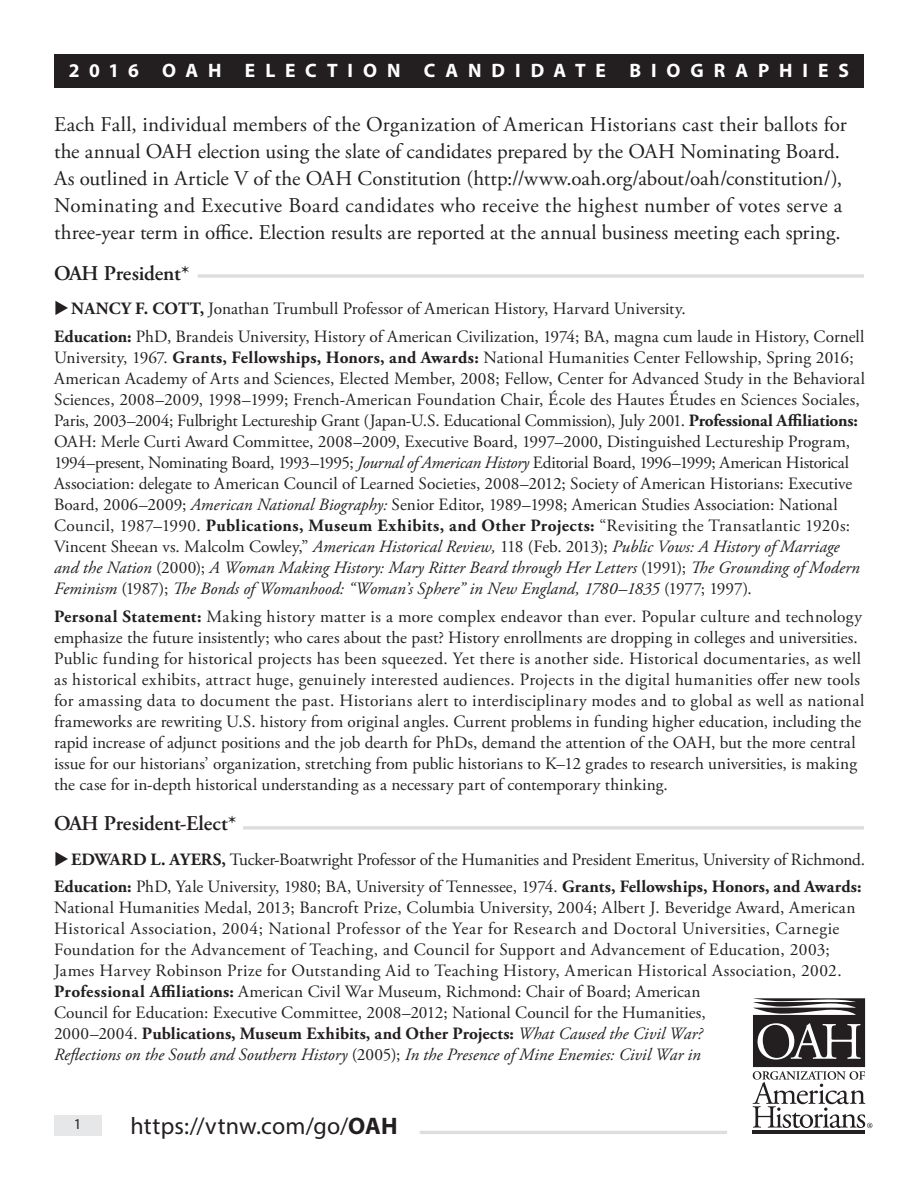
<style>
.page{position:relative;width:918px;height:1188px;background:#fff}
.page>*{position:absolute;margin:0;border:0;box-sizing:border-box;transform-origin:0 0}
.t1{font:24px "Myriad Pro";letter-spacing:.01em;color:#231f20}
.TEXT_BODY{font:21px/27px "Adobe Garamond Pro";letter-spacing:.005em;color:#231f20}
.SUB_HEAD{font:600 21px "Adobe Garamond Pro";letter-spacing:-.01em;color:#231f20}
.t2{font:700 19.5px "Myriad Pro";letter-spacing:.51em;color:#fff}
.TEXT_BODY-2{font:17.25px/21px "Adobe Garamond Pro";letter-spacing:.01em;color:#231f20}
.TEXT_BODY_more_sp{font:17.25px "Adobe Garamond Pro";letter-spacing:-.005em;color:#231f20}
.FOOTER_URL{font:15px "Myriad Pro";color:#231f20}
.s1{font-weight:700}
.s2{font-style:italic}
</style>
<div class="page">
<svg style="left:753px;top:998px;width:119px;height:130px"></svg>
<hr style="left:753px;top:1131px;width:112px;height:3px;background:#231f20">
<div style="left:54px;top:1115px;width:47px;height:21px;background:#e6e7e9"></div>
<hr style="left:420px;top:1131px;width:307px;height:3px;background:#dcdddf">
<div style="left:54px;top:54px;width:810px;height:34px;background:#231f20"></div>
<hr style="left:198px;top:274px;width:666px;height:4px;background:#dcdddf">
<hr style="left:243px;top:826px;width:621px;height:3px;background:#dcdddf">
<p class="t2" style="left:69px;top:58px;width:782px">2016 OAH ELECTION CANDIDATE BIOGRAPHIES</p>
<p class="TEXT_BODY" style="left:54px;top:112px;width:794px">Each Fall, individual members of the Organization of American Historians cast their ballots for the annual OAH election using the slate of candidates prepared by the OAH Nominating Board.<br>As outlined in Article V of the OAH Constitution (http://www.oah.org/about/oah/constitution/), Nominating and Executive Board candidates who receive the highest number of votes serve a three-year term in office. Election results are reported at the annual business meeting each spring.</p>
<p class="SUB_HEAD" style="left:54px;top:261px;width:137px">OAH President*</p>
<p class="TEXT_BODY_more_sp" style="left:54px;top:298px;width:633px">◆<span class="s1">NANCY F. COTT,</span> Jonathan Trumbull Professor of American History, Harvard University.</p>
<p class="TEXT_BODY-2" style="left:54px;top:326px;width:813px"><span class="s1">Education:</span> PhD, Brandeis University, History of American Civilization, 1974; BA, magna cum laude in History, Cornell University, 1967. <span class="s1">Grants, Fellowships, Honors, and Awards:</span> National Humanities Center Fellowship, Spring 2016; American Academy of Arts and Sciences, Elected Member, 2008; Fellow, Center for Advanced Study in the Behavioral Sciences, 2008–2009, 1998–1999; French-American Foundation Chair, École des Hautes Études en Sciences Sociales, Paris, 2003–2004; Fulbright Lectureship Grant (Japan-U.S. Educational Commission), July 2001. <span class="s1">Professional Affiliations:<br></span>OAH: Merle Curti Award Committee, 2008–2009, Executive Board, 1997–2000, Distinguished Lectureship Program, 1994–present, Nominating Board, 1993–1995; <span class="s2">Journal of American History</span> Editorial Board, 1996–1999; American Historical Association: delegate to American Council of Learned Societies, 2008–2012; Society of American Historians: Executive Board, 2006–2009; <span class="s2">American National Biography:</span> Senior Editor, 1989–1998; American Studies Association: National Council, 1987–1990. <span class="s1">Publications, Museum Exhibits, and Other Projects:</span> “Revisiting the Transatlantic 1920s:<br>Vincent Sheean vs. Malcolm Cowley,” <span class="s2">American Historical Review,</span> 118 (Feb. 2013); <span class="s2">Public Vows: A History of Marriage and the Nation</span> (2000); <span class="s2">A Woman Making History: Mary Ritter Beard through Her Letters</span> (1991); <span class="s2">The Grounding of Modern Feminism</span> (1987); <span class="s2">The Bonds of Womanhood: “Woman’s Sphere” in New England, 1780–1835</span> (1977; 1997).</p>
<p class="TEXT_BODY-2" style="left:54px;top:606px;width:812px"><span class="s1">Personal Statement:</span> Making history matter is a more complex endeavor than ever. Popular culture and technology emphasize the future insistently; who cares about the past? History enrollments are dropping in colleges and universities.<br>Public funding for historical projects has been squeezed. Yet there is another side. Historical documentaries, as well as historical exhibits, attract huge, genuinely interested audiences. Projects in the digital humanities offer new tools for amassing data to document the past. Historians alert to interdisciplinary modes and to global as well as national frameworks are rewriting U.S. history from original angles. Current problems in funding higher education, including the rapid increase of adjunct positions and the job dearth for PhDs, demand the attention of the OAH, but the more central issue for our historians’ organization, stretching from public historians to K–12 grades to research universities, is making the case for in-depth historical understanding as a necessary part of contemporary thinking.</p>
<p class="SUB_HEAD" style="left:54px;top:811px;width:184px">OAH President-Elect*</p>
<p class="TEXT_BODY_more_sp" style="left:54px;top:849px;width:813px">◆<span class="s1">EDWARD L. AYERS,</span> Tucker-Boatwright Professor of the Humanities and President Emeritus, University of Richmond.</p>
<p class="TEXT_BODY-2" style="left:54px;top:877px;width:809px"><span class="s1">Education:</span> PhD, Yale University, 1980; BA, University of Tennessee, 1974. <span class="s1">Grants, Fellowships, Honors, and Awards:<br></span>National Humanities Medal, 2013; Bancroft Prize, Columbia University, 2004; Albert J. Beveridge Award, American Historical Association, 2004; National Professor of the Year for Research and Doctoral Universities, Carnegie Foundation for the Advancement of Teaching, and Council for Support and Advancement of Education, 2003; James Harvey Robinson Prize for Outstanding Aid to Teaching History, American Historical Association, 2002.<br><span class="s1">Professional Affiliations:</span> American Civil War Museum, Richmond: Chair of Board; American<br>Council for Education: Executive Committee, 2008–2012; National Council for the Humanities,<br>2000–2004. <span class="s1">Publications, Museum Exhibits, and Other Projects:</span> <span class="s2">What Caused the Civil War?<br>Reflections on the South and Southern History</span> (2005); <span class="s2">In the Presence of Mine Enemies: Civil War in</span></p>
<p class="FOOTER_URL" style="left:74px;top:1115px;width:9px">1</p>
<h1 class="t1" style="left:130px;top:1111px;width:269px">https://vtnw.com/go/<span class="s1">OAH</span></h1>
</div>
